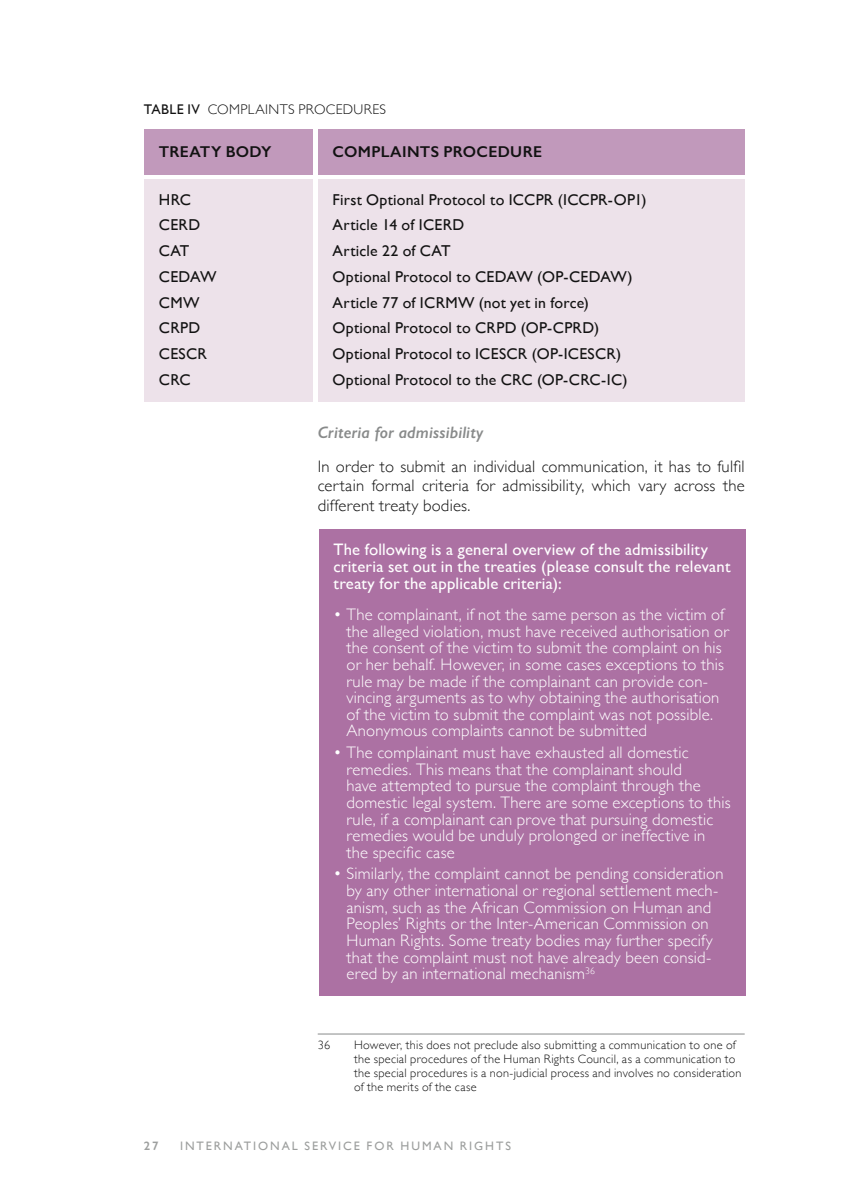
<style>
.page{position:relative;width:844px;height:1191px;background:#fff}
.page>*{position:absolute;margin:0;border:0;box-sizing:border-box;transform-origin:0 0}
.t1{font:300 16.62px/16.6px "Gill Sans";letter-spacing:.015em;color:#fff}
.t2{font:300 16.62px/19.2px "Gill Sans";letter-spacing:.015em;color:#121212;text-align:justify}
.t3{font:16.62px/16.6px "Gill Sans";letter-spacing:.01em;color:#fff}
.t4{font:italic 600 16.62px "Gill Sans";letter-spacing:.01em;color:#888a8a}
.t5{font:15.75px/25.7px "Gill Sans";letter-spacing:.015em;color:#121212}
.t6{font:600 15.75px "Gill Sans";letter-spacing:.02em;color:#121212}
.t7{font:300 14px "Gill Sans";letter-spacing:.025em;color:#121212}
.t8{font:300 12.25px/14px "Gill Sans";letter-spacing:.025em;color:#121212}
.t9{font:12.25px "Gill Sans";letter-spacing:.16em;color:#9d9f9e}
.t10{font:600 12.25px "Gill Sans";color:#9d9f9e}
.s1{font-weight:400}
</style>
<div class="page">
<div style="left:144px;top:179px;width:169px;height:223px;background:#ede2ea"></div>
<div style="left:144px;top:129px;width:169px;height:45px;background:#c199bb"></div>
<div style="left:317px;top:179px;width:427px;height:223px;background:#ede2ea"></div>
<div style="left:317px;top:129px;width:427px;height:45px;background:#c199bb"></div>
<div style="left:318px;top:529px;width:427px;height:466px;background:#ac71a3"></div>
<hr style="left:317px;top:1033px;width:427px;height:1px;background:#888a8a">
<p class="t7" style="left:144px;top:98px;width:244px"><span class="s1">TABLE IV</span> COMPLAINTS PROCEDURES</p>
<p class="t6" style="left:159px;top:142px;width:114px">TREATY BODY</p>
<p class="t5" style="left:159px;top:186px;width:59px">HRC<br>CERD<br>CAT<br>CEDAW<br>CMW<br>CRPD<br>CESCR<br>CRC</p>
<p class="t6" style="left:332px;top:142px;width:211px">COMPLAINTS PROCEDURE</p>
<p class="t5" style="left:332px;top:186px;width:315px">First Optional Protocol to ICCPR (ICCPR-OP1)<br>Article 14 of ICERD<br>Article 22 of CAT<br>Optional Protocol to CEDAW (OP-CEDAW)<br>Article 77 of ICRMW (not yet in force)<br>Optional Protocol to CRPD (OP-CPRD)<br>Optional Protocol to ICESCR (OP-ICESCR)<br>Optional Protocol to the CRC (OP-CRC-IC)</p>
<p class="t4" style="left:317px;top:422px;width:167px">Criteria for admissibility</p>
<p class="t2" style="left:317px;top:456px;width:428px">In order to submit an individual communication, it has to fulfil certain formal criteria for admissibility, which vary across the different treaty bodies.</p>
<p class="t3" style="left:333px;top:541px;width:398px">The following is a general overview of the admissibility criteria set out in the treaties (please consult the relevant treaty for the applicable criteria):</p>
<p class="t1" style="left:346px;top:605px;width:384px;text-indent:-13px">• The complainant, if not the same person as the victim of the alleged violation, must have received authorisation or the consent of the victim to submit the complaint on his or her behalf. However, in some cases exceptions to this rule may be made if the complainant can provide con&shy;vincing arguments as to why obtaining the authorisation of the victim to submit the complaint was not possible.<br>Anonymous complaints cannot be submitted</p>
<p class="t1" style="left:346px;top:743px;width:385px;text-indent:-13px">• The complainant must have exhausted all domestic remedies. This means that the complainant should<br>have attempted to pursue the complaint through the domestic legal system. There are some exceptions to this rule, if a complainant can prove that pursuing domestic remedies would be unduly prolonged or ineffective in the specific case</p>
<p class="t1" style="left:346px;top:865px;width:378px;text-indent:-13px">• Similarly, the complaint cannot be pending consideration by any other international or regional settlement mech&shy;anism, such as the African Commission on Human and Peoples’ Rights or the Inter-American Commission on Human Rights. Some treaty bodies may further specify that the complaint must not have already been consid&shy;ered by an international mechanism<sup>36</sup></p>
<p class="t8" style="left:317px;top:1037px;width:14px">36</p>
<p class="t8" style="left:354px;top:1037px;width:389px">However, this does not preclude also submitting a communication to one of the special procedures of the Human Rights Council, as a communication to the special procedures is a non-judicial process and involves no consideration of the merits of the case</p>
<p class="t10" style="left:144px;top:1138px;width:16px">27</p>
<p class="t9" style="left:180px;top:1138px;width:332px">INTERNATIONAL SERVICE FOR HUMAN RIGHTS</p>
</div>
